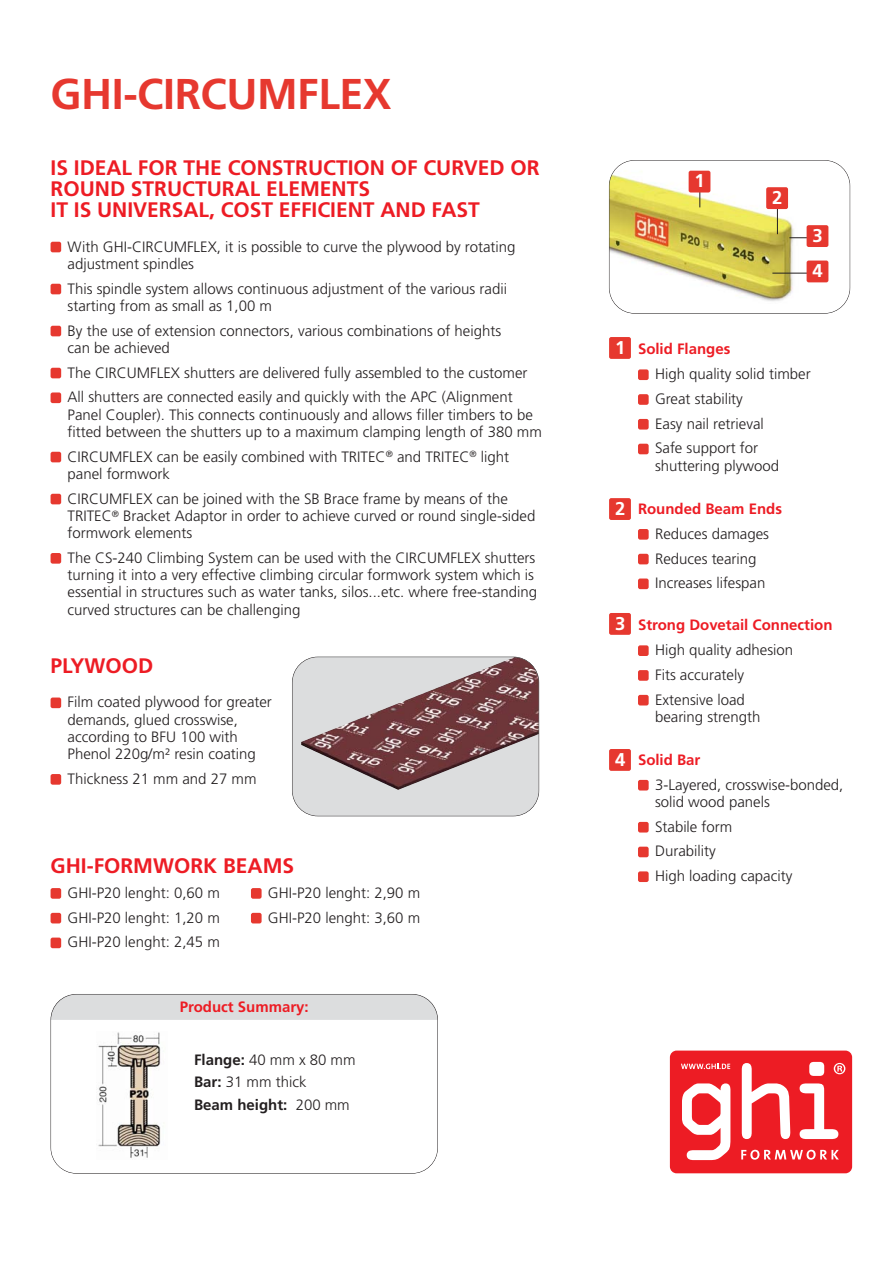
<style>
.page{position:relative;width:893px;height:1263px;background:#fff}
.page>*{position:absolute;margin:0;border:0;box-sizing:border-box;transform-origin:0 0}
.t1{font:700 43.05px "Frutiger";letter-spacing:-.01em;color:#e6382f}
.t2{font:700 21px/21px "Frutiger";color:#ed1c24}
.t3{font:700 18.45px/35.4px "Frutiger";color:#fff}
.t4{font:300 15px/17.2px "Frutiger";color:#231f20}
.t5{font:700 15px "Frutiger";color:#ed1c24}
.s1{font-weight:700}
</style>
<div class="page">
<img style="left:609px;top:160px;width:241px;height:153px;border-radius:26px">
<div style="left:609px;top:160px;width:241px;height:154px;border:1px solid #231f20;border-radius:26px"></div>
<hr style="left:700px;top:176px;width:1px;height:31px;background:#231f20">
<div style="left:689px;top:171px;width:21px;height:21px;background:#e6382f;border-radius:2px"></div>
<hr style="left:777px;top:192px;width:1px;height:42px;background:#231f20">
<div style="left:766px;top:187px;width:22px;height:22px;background:#e6382f;border-radius:2px"></div>
<svg style="left:789px;top:237px;width:18px;height:1px"></svg>
<div style="left:807px;top:225px;width:21px;height:22px;background:#e6382f;border-radius:2px"></div>
<hr style="left:772px;top:273px;width:46px;height:1px;background:#231f20">
<div style="left:807px;top:261px;width:21px;height:21px;background:#e6382f;border-radius:2px"></div>
<div style="left:609px;top:337px;width:22px;height:22px;background:#e6382f;border-radius:2px"></div>
<div style="left:609px;top:498px;width:22px;height:22px;background:#e6382f;border-radius:2px"></div>
<div style="left:638px;top:695px;width:11px;height:10px;background:#e6382f;border-radius:2px"></div>
<div style="left:638px;top:670px;width:11px;height:11px;background:#e6382f;border-radius:2px"></div>
<div style="left:638px;top:645px;width:11px;height:11px;background:#e6382f;border-radius:2px"></div>
<div style="left:609px;top:613px;width:22px;height:22px;background:#e6382f;border-radius:2px"></div>
<div style="left:638px;top:871px;width:11px;height:11px;background:#e6382f;border-radius:2px"></div>
<div style="left:638px;top:847px;width:11px;height:10px;background:#e6382f;border-radius:2px"></div>
<div style="left:638px;top:822px;width:11px;height:10px;background:#e6382f;border-radius:2px"></div>
<div style="left:638px;top:780px;width:11px;height:10px;background:#e6382f;border-radius:2px"></div>
<div style="left:609px;top:749px;width:22px;height:22px;background:#e6382f;border-radius:2px"></div>
<div style="left:638px;top:578px;width:11px;height:11px;background:#e6382f;border-radius:2px"></div>
<div style="left:638px;top:554px;width:11px;height:10px;background:#e6382f;border-radius:2px"></div>
<div style="left:638px;top:529px;width:11px;height:11px;background:#e6382f;border-radius:2px"></div>
<div style="left:638px;top:444px;width:11px;height:10px;background:#e6382f;border-radius:2px"></div>
<div style="left:638px;top:419px;width:11px;height:11px;background:#e6382f;border-radius:2px"></div>
<div style="left:638px;top:394px;width:11px;height:11px;background:#e6382f;border-radius:2px"></div>
<div style="left:638px;top:369px;width:11px;height:11px;background:#e6382f;border-radius:2px"></div>
<div style="left:51px;top:553px;width:10px;height:11px;background:#e6382f;border-radius:2px"></div>
<div style="left:51px;top:494px;width:10px;height:10px;background:#e6382f;border-radius:2px"></div>
<div style="left:51px;top:452px;width:10px;height:10px;background:#e6382f;border-radius:2px"></div>
<div style="left:51px;top:392px;width:10px;height:11px;background:#e6382f;border-radius:2px"></div>
<div style="left:51px;top:368px;width:10px;height:10px;background:#e6382f;border-radius:2px"></div>
<div style="left:51px;top:326px;width:10px;height:10px;background:#e6382f;border-radius:2px"></div>
<div style="left:51px;top:284px;width:10px;height:10px;background:#e6382f;border-radius:2px"></div>
<div style="left:51px;top:242px;width:10px;height:10px;background:#e6382f;border-radius:2px"></div>
<div style="left:670px;top:1050px;width:182px;height:123px;background:#ed1c24;border-radius:7px"></div>
<svg style="left:682px;top:1083px;width:48px;height:77px"></svg>
<svg style="left:742px;top:1063px;width:48px;height:76px"></svg>
<svg style="left:800px;top:1083px;width:38px;height:56px"></svg>
<div style="left:809px;top:1062px;width:15px;height:14px;background:#fff;border-radius:5px"></div>
<svg style="left:741px;top:1150px;width:98px;height:10px"></svg>
<svg style="left:681px;top:1063px;width:49px;height:6px"></svg>
<svg style="left:834px;top:1063px;width:11px;height:11px"></svg>
<div style="left:292px;top:657px;width:247px;height:159px;background:#dcddde;border-radius:26px"></div>
<img style="left:301px;top:657px;width:238px;height:133px">
<div style="left:292px;top:657px;width:247px;height:159px;border:1px solid #231f20;border-radius:26px"></div>
<div style="left:251px;top:913px;width:11px;height:10px;background:#e6382f;border-radius:2px"></div>
<div style="left:251px;top:888px;width:11px;height:11px;background:#e6382f;border-radius:2px"></div>
<div style="left:51px;top:937px;width:10px;height:11px;background:#e6382f;border-radius:2px"></div>
<div style="left:51px;top:913px;width:10px;height:10px;background:#e6382f;border-radius:2px"></div>
<div style="left:51px;top:888px;width:10px;height:11px;background:#e6382f;border-radius:2px"></div>
<div style="left:51px;top:774px;width:10px;height:11px;background:#e6382f;border-radius:2px"></div>
<div style="left:51px;top:697px;width:10px;height:11px;background:#e6382f;border-radius:2px"></div>
<div style="left:51px;top:994px;width:387px;height:26px;background:#dcddde"></div>
<img style="left:98px;top:1032px;width:63px;height:126px">
<div style="left:51px;top:994px;width:387px;height:180px;border:1px solid #231f20;border-radius:26px"></div>
<h1 class="t1" style="left:51px;top:77px;width:343px">GHI-CIRCUMFLEX</h1>
<h2 class="t2" style="left:51px;top:159px;width:491px">IS IDEAL FOR THE CONSTRUCTION OF CURVED OR<br>ROUND STRUCTURAL ELEMENTS<br>IT IS UNIVERSAL, COST EFFICIENT AND FAST</h2>
<p class="t4" style="left:68px;top:239px;width:449px">With GHI-CIRCUMFLEX, it is possible to curve the plywood by rotating adjustment spindles</p>
<p class="t4" style="left:68px;top:281px;width:441px">This spindle system allows continuous adjustment of the various radii starting from as small as 1,00 m</p>
<p class="t4" style="left:68px;top:323px;width:435px">By the use of extension connectors, various combinations of heights can be achieved</p>
<p class="t4" style="left:68px;top:361px;width:461px;line-height:24.8px">The CIRCUMFLEX shutters are delivered fully assembled to the customer<br>All shutters are connected easily and quickly with the APC (Alignment</p>
<p class="t4" style="left:68px;top:407px;width:476px">Panel Coupler). This connects continuously and allows filler timbers to be fitted between the shutters up to a maximum clamping length of 380 mm</p>
<p class="t4" style="left:68px;top:449px;width:443px">CIRCUMFLEX can be easily combined with TRITEC<sup>®</sup> and TRITEC<sup>®</sup> light panel formwork</p>
<p class="t4" style="left:68px;top:491px;width:469px">CIRCUMFLEX can be joined with the SB Brace frame by means of the<br>TRITEC<sup>®</sup> Bracket Adaptor in order to achieve curved or round single-sided formwork elements</p>
<p class="t4" style="left:68px;top:550px;width:471px">The CS-240 Climbing System can be used with the CIRCUMFLEX shutters turning it into a very effective climbing circular formwork system which is essential in structures such as water tanks, silos...etc. where free-standing curved structures can be challenging</p>
<h2 class="t2" style="left:51px;top:657px;width:104px">PLYWOOD</h2>
<p class="t4" style="left:68px;top:695px;width:206px">Film coated plywood for greater demands, glued crosswise, according to BFU 100 with<br>Phenol 220g/m² resin coating</p>
<p class="t4" style="left:68px;top:771px;width:190px">Thickness 21 mm and 27 mm</p>
<h2 class="t2" style="left:51px;top:856px;width:245px">GHI-FORMWORK BEAMS</h2>
<p class="t4" style="left:68px;top:881px;width:154px;line-height:24.8px;text-align:justify">GHI-P20 lenght: 0,60 m GHI-P20 lenght: 1,20 m GHI-P20 lenght: 2,45 m</p>
<p class="t4" style="left:268px;top:881px;width:154px;line-height:24.8px">GHI-P20 lenght: 2,90 m<br>GHI-P20 lenght: 3,60 m</p>
<p class="t5" style="left:180px;top:1001px;width:130px">Product Summary:</p>
<p class="t4" style="left:194px;top:1049px;width:163px;line-height:22.5px"><span class="s1">Flange:</span> 40 mm x 80 mm<br><span class="s1">Bar:</span> 31 mm thick<br><span class="s1">Beam height:</span> 200 mm</p>
<p class="t3" style="left:694px;top:165px;width:12px">1</p>
<p class="t3" style="left:772px;top:181px;width:12px">2</p>
<p class="t3" style="left:812px;top:219px;width:12px">3<br>4</p>
<p class="t3" style="left:615px;top:331px;width:12px">1</p>
<p class="t5" style="left:638px;top:343px;width:94px">Solid Flanges</p>
<p class="t4" style="left:655px;top:363px;width:157px;line-height:24.8px">High quality solid timber<br>Great stability<br>Easy nail retrieval<br>Safe support for</p>
<p class="t4" style="left:655px;top:458px;width:126px">shuttering plywood</p>
<p class="t3" style="left:615px;top:492px;width:12px">2</p>
<p class="t5" style="left:638px;top:503px;width:145px">Rounded Beam Ends</p>
<p class="t4" style="left:655px;top:522px;width:116px;line-height:24.8px">Reduces damages<br>Reduces tearing<br>Increases lifespan</p>
<p class="t3" style="left:615px;top:607px;width:12px">3</p>
<p class="t5" style="left:638px;top:619px;width:196px">Strong Dovetail Connection</p>
<p class="t4" style="left:655px;top:639px;width:140px;line-height:24.8px">High quality adhesion<br>Fits accurately<br>Extensive load</p>
<p class="t4" style="left:655px;top:709px;width:107px">bearing strength</p>
<p class="t3" style="left:615px;top:743px;width:12px">4</p>
<p class="t5" style="left:638px;top:754px;width:64px">Solid Bar</p>
<p class="t4" style="left:655px;top:777px;width:190px">3-Layered, crosswise-bonded, solid wood panels</p>
<p class="t4" style="left:655px;top:815px;width:139px;line-height:24.8px">Stabile form<br>Durability<br>High loading capacity</p>
</div>
